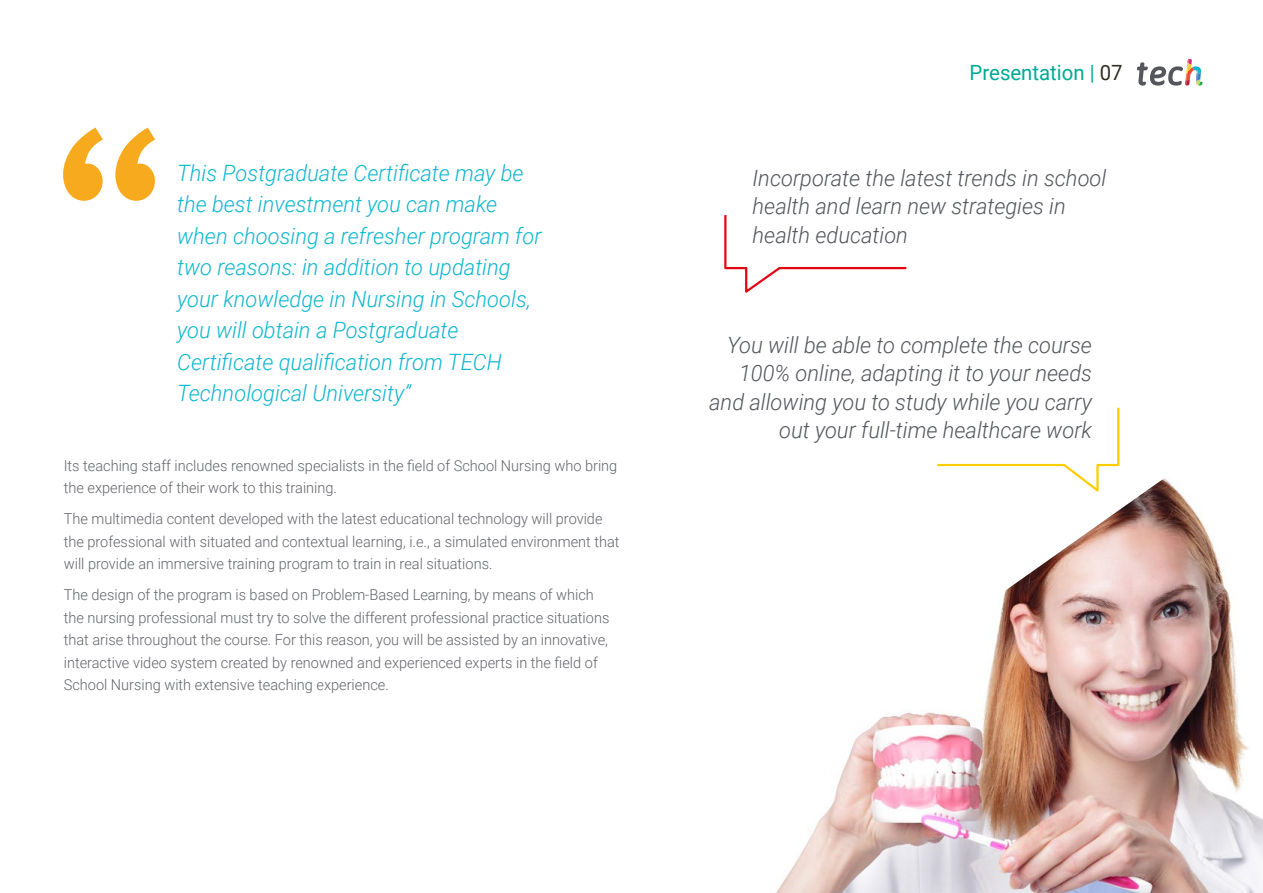
<style>
.page{position:relative;width:1263px;height:893px;background:#fff}
.page>*{position:absolute;margin:0;border:0;box-sizing:border-box;transform-origin:0 0}
.t1{font:italic 300 22.5px/31.5px "Roboto";color:#0fb6cf}
.t2{font:italic 300 22.5px/28.5px "Roboto";color:#52555b;text-align:right}
.t3{font:21px "Roboto";color:#00a996}
.t4{font:300 15px/22.5px "Roboto";color:#61646a}
.s1{color:#00aa96}
.s2{color:#312e20}
</style>
<div class="page">
<img style="left:776px;top:478px;width:487px;height:415px">
<svg style="left:63px;top:128px;width:92px;height:73px"></svg>
<svg style="left:935px;top:407px;width:185px;height:88px"></svg>
<svg style="left:724px;top:215px;width:183px;height:78px"></svg>
<svg style="left:1137px;top:59px;width:65px;height:27px"></svg>
<p class="t1" style="left:177px;top:156px;width:366px">This Postgraduate Certificate may be the best investment you can make when choosing a refresher program for two reasons: in addition to updating your knowledge in Nursing in Schools, you will obtain a Postgraduate Certificate qualification from TECH Technological University”</p>
<p class="t4" style="left:64px;top:453px;width:555px">Its teaching staff includes renowned specialists in the field of School Nursing who bring the experience of their work to this training.</p>
<p class="t4" style="left:64px;top:507px;width:557px">The multimedia content developed with the latest educational technology will provide the professional with situated and contextual learning, i.e., a simulated environment that will provide an immersive training program to train in real situations.</p>
<p class="t4" style="left:64px;top:583px;width:547px">The design of the program is based on Problem-Based Learning, by means of which the nursing professional must try to solve the different professional practice situations that arise throughout the course. For this reason, you will be assisted by an innovative, interactive video system created by renowned and experienced experts in the field of School Nursing with extensive teaching experience.</p>
<h2 class="t3" style="left:970px;top:57px;width:155px">Presentation <span class="s1">|</span> <span class="s2">07</span></h2>
<h1 class="t2" style="left:752px;top:163px;width:355px;text-align:left">Incorporate the latest trends in school health and learn new strategies in health education</h1>
<h1 class="t2" style="left:709px;top:330px;width:384px">You will be able to complete the course 100% online, adapting it to your needs and allowing you to study while you carry out your full-time healthcare work</h1>
</div>
